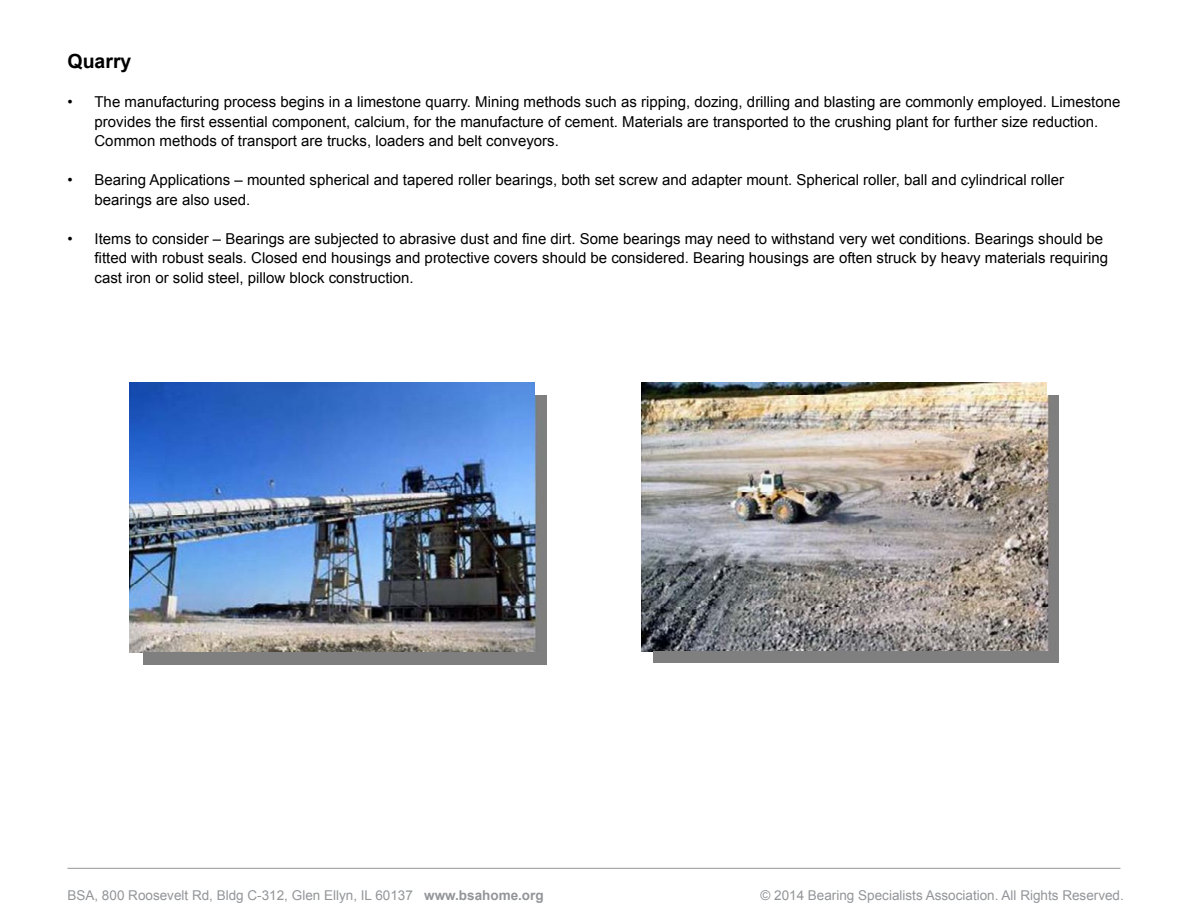
<style>
.page{position:relative;width:1188px;height:918px;background:#fff}
.page>*{position:absolute;margin:0;border:0;box-sizing:border-box;transform-origin:0 0}
.t1{font:700 19.5px "Arial";color:#000}
.t2{font:15px/19.5px "Arial";color:#000}
.t3{font:13.5px "Arial";color:#939598}
.s1{font-weight:700}
</style>
<div class="page">
<hr style="left:68px;top:868px;width:1052px;height:1px;background:#939598">
<img style="left:129px;top:383px;width:405px;height:12px">
<img style="left:129px;top:395px;width:417px;height:258px">
<img style="left:641px;top:383px;width:406px;height:13px">
<img style="left:641px;top:396px;width:417px;height:256px">
<h1 class="t1" style="left:68px;top:48px;width:65px">Quarry</h1>
<p class="t2" style="left:94px;top:92px;width:1027px;text-indent:-27px">• The manufacturing process begins in a limestone quarry. Mining methods such as ripping, dozing, drilling and blasting are commonly employed. Limestone provides the first essential component, calcium, for the manufacture of cement. Materials are transported to the crushing plant for further size reduction.<br>Common methods of transport are trucks, loaders and belt conveyors.</p>
<p class="t2" style="left:94px;top:170px;width:971px;text-indent:-27px">• Bearing Applications – mounted spherical and tapered roller bearings, both set screw and adapter mount. Spherical roller, ball and cylindrical roller bearings are also used.</p>
<p class="t2" style="left:94px;top:229px;width:1015px;text-indent:-27px">• Items to consider – Bearings are subjected to abrasive dust and fine dirt. Some bearings may need to withstand very wet conditions. Bearings should be fitted with robust seals. Closed end housings and protective covers should be considered. Bearing housings are often struck by heavy materials requiring cast iron or solid steel, pillow block construction.</p>
<p class="t3" style="left:67px;top:886px;width:478px">BSA, 800 Roosevelt Rd, Bldg C-312, Glen Ellyn, IL 60137 <span class="s1">www.bsahome.org</span></p>
<p class="t3" style="left:761px;top:886px;width:365px">© 2014 Bearing Specialists Association. All Rights Reserved.</p>
</div>
